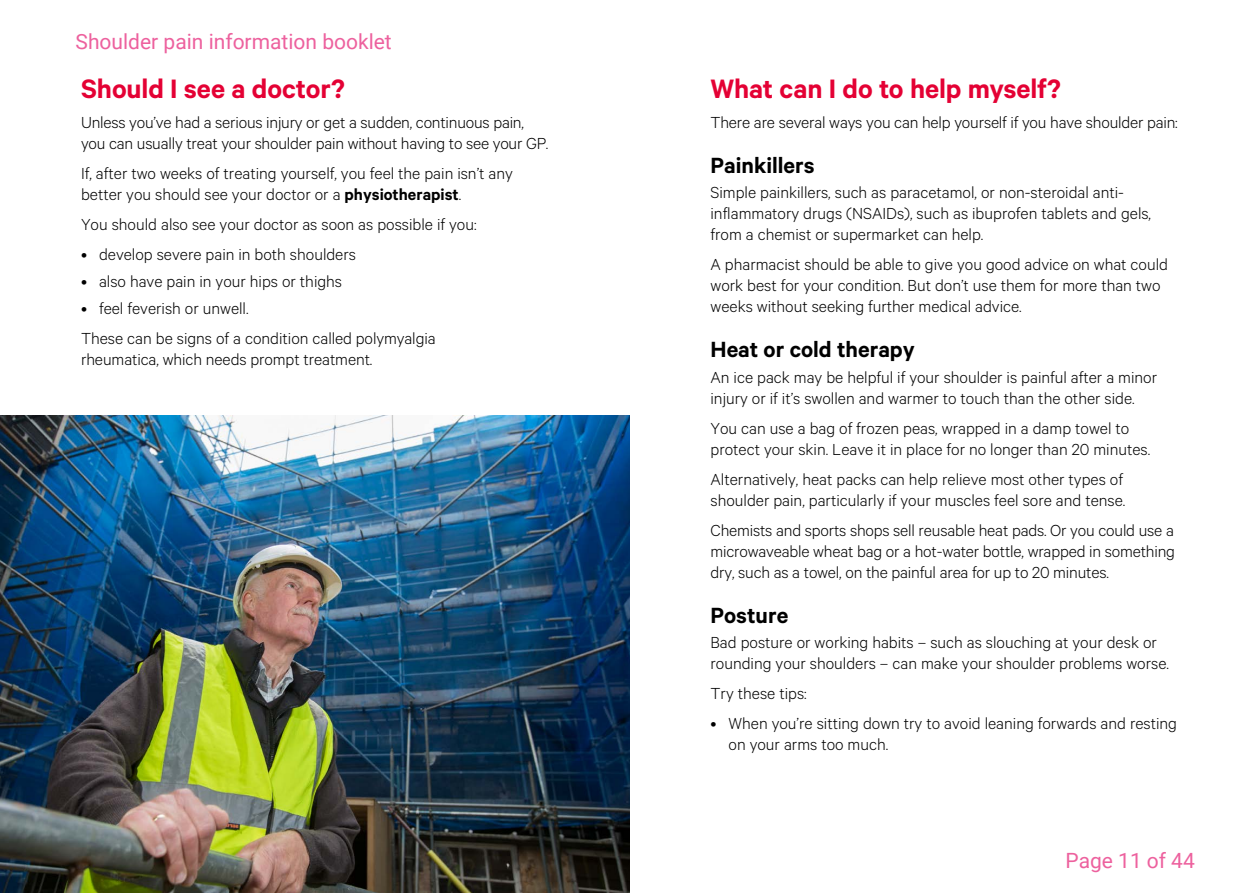
<style>
.page{position:relative;width:1259px;height:893px;background:#fff}
.page>*{position:absolute;margin:0;border:0;box-sizing:border-box;transform-origin:0 0}
.Heading_20_20pt__H1{font:600 30px "Calibre";letter-spacing:-.005em;color:#e40134}
.Heading_16_5_20pt__H{font:600 24.75px "Calibre";color:#000}
.t1{font:21px "Roboto";color:#ed619e}
.Body_text_12_14pt{font:300 18px/21px "Calibre";color:#000}
.s1{font-weight:600}
</style>
<div class="page">
<img style="left:0;top:416px;width:629px;height:477px">
<p class="t1" style="left:76px;top:27px;width:318px">Shoulder pain information booklet</p>
<p class="Heading_20_20pt__H1" style="left:81px;top:70px;width:265px">Should I see a doctor?</p>
<p class="Body_text_12_14pt" style="left:81px;top:111px;width:469px">Unless you’ve had a serious injury or get a sudden, continuous pain, you can usually treat your shoulder pain without having to see your GP.</p>
<p class="Body_text_12_14pt" style="left:81px;top:162px;width:433px">If, after two weeks of treating yourself, you feel the pain isn’t any better you should see your doctor or a <span class="s1">physiotherapist</span>.</p>
<p class="Body_text_12_14pt" style="left:81px;top:213px;width:397px">You should also see your doctor as soon as possible if you:</p>
<p class="Body_text_12_14pt" style="left:81px;top:243px;width:276px">• develop severe pain in both shoulders</p>
<p class="Body_text_12_14pt" style="left:81px;top:270px;width:263px">• also have pain in your hips or thighs</p>
<p class="Body_text_12_14pt" style="left:81px;top:297px;width:169px">• feel feverish or unwell.</p>
<p class="Body_text_12_14pt" style="left:81px;top:327px;width:356px">These can be signs of a condition called polymyalgia rheumatica, which needs prompt treatment.</p>
<p class="Heading_20_20pt__H1" style="left:710px;top:70px;width:352px">What can I do to help myself?</p>
<p class="Body_text_12_14pt" style="left:710px;top:111px;width:469px">There are several ways you can help yourself if you have shoulder pain:</p>
<p class="Heading_16_5_20pt__H" style="left:710px;top:150px;width:106px">Painkillers</p>
<p class="Body_text_12_14pt" style="left:710px;top:181px;width:442px">Simple painkillers, such as paracetamol, or non-steroidal anti&shy;inflammatory drugs (NSAIDs), such as ibuprofen tablets and gels, from a chemist or supermarket can help.</p>
<p class="Body_text_12_14pt" style="left:710px;top:253px;width:459px">A pharmacist should be able to give you good advice on what could work best for your condition. But don’t use them for more than two weeks without seeking further medical advice.</p>
<p class="Heading_16_5_20pt__H" style="left:710px;top:335px;width:206px">Heat or cold therapy</p>
<p class="Body_text_12_14pt" style="left:710px;top:366px;width:448px">An ice pack may be helpful if your shoulder is painful after a minor injury or if it’s swollen and warmer to touch than the other side.</p>
<p class="Body_text_12_14pt" style="left:710px;top:417px;width:441px">You can use a bag of frozen peas, wrapped in a damp towel to protect your skin. Leave it in place for no longer than 20 minutes.</p>
<p class="Body_text_12_14pt" style="left:710px;top:468px;width:416px">Alternatively, heat packs can help relieve most other types of shoulder pain, particularly if your muscles feel sore and tense.</p>
<p class="Body_text_12_14pt" style="left:710px;top:519px;width:466px;text-align:justify">Chemists and sports shops sell reusable heat pads. Or you could use a microwaveable wheat bag or a hot-water bottle, wrapped in something dry, such as a towel, on the painful area for up to 20 minutes.</p>
<p class="Heading_16_5_20pt__H" style="left:710px;top:600px;width:79px">Posture</p>
<p class="Body_text_12_14pt" style="left:710px;top:631px;width:460px">Bad posture or working habits – such as slouching at your desk or rounding your shoulders – can make your shoulder problems worse.</p>
<p class="Body_text_12_14pt" style="left:710px;top:682px;width:98px">Try these tips:</p>
<p class="Body_text_12_14pt" style="left:728px;top:712px;width:450px;text-indent:-18px">• When you’re sitting down try to avoid leaning forwards and resting on your arms too much.</p>
<p class="t1" style="left:1065px;top:846px;width:131px">Page 11 of 44</p>
</div>
